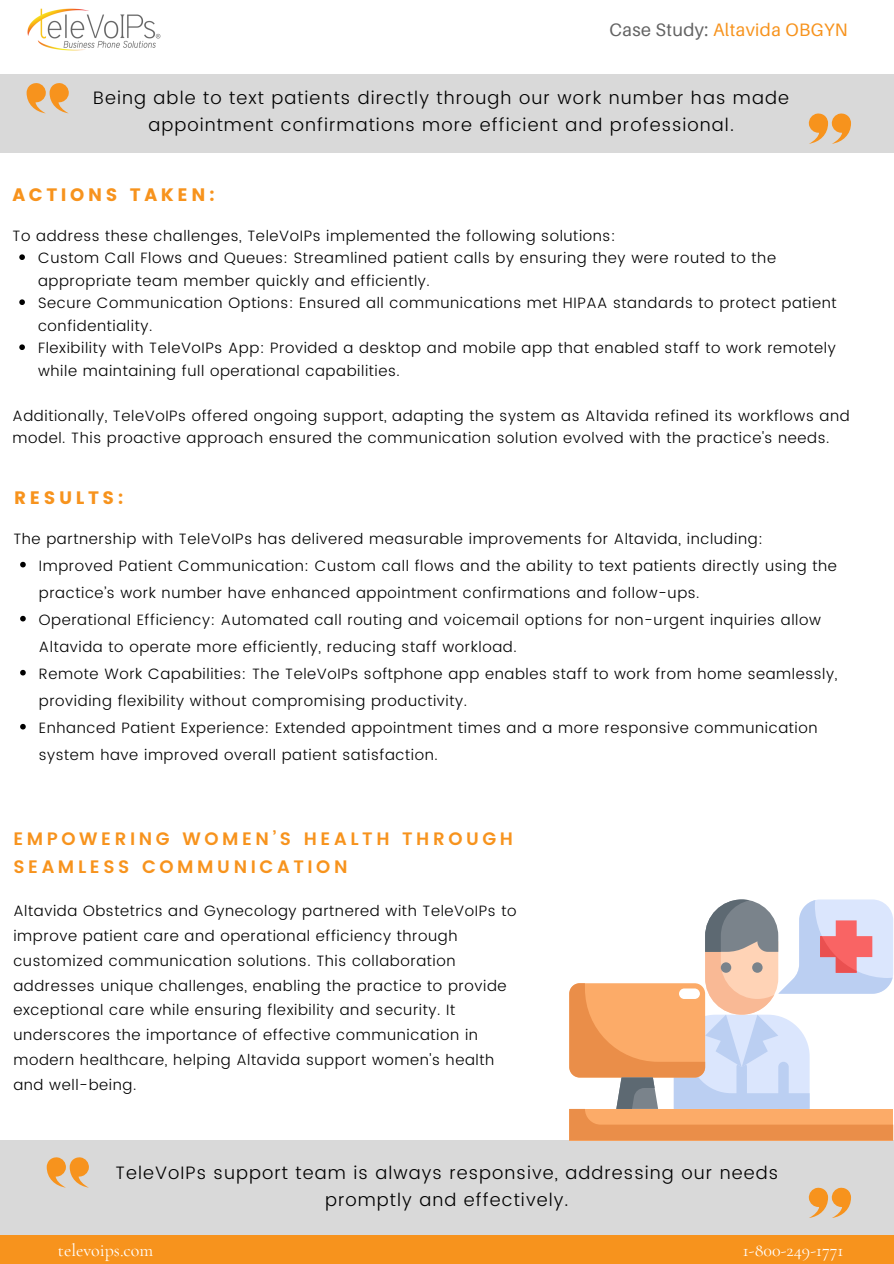
<style>
.page{position:relative;width:894px;height:1264px;background:#fff}
.page>*{position:absolute;margin:0;border:0;box-sizing:border-box;transform-origin:0 0}
.t1{font:300 18px/27px "Poppins";letter-spacing:.06em;color:#000;text-align:center}
.t2{font:600 18px/28.2px "Poppins";letter-spacing:.2em;color:#f7931d}
.t3{font:18px "Cormorant Garamond";color:#fff}
.t4{font:18px "Aileron";letter-spacing:.02em;color:#f7931d}
.t5{font:18px "Poppins";letter-spacing:.2em;color:#f7931d}
.t6{font:300 15px/24.8px "Poppins";letter-spacing:.04em;color:#000}
.s1{color:#636363}
</style>
<div class="page">
<img style="left:27px;top:8px;width:134px;height:43px">
<div style="left:0;top:1139px;width:893px;height:96px;background:#d9d9d9"></div>
<svg style="left:47px;top:1157px;width:42px;height:30px"></svg>
<svg style="left:808px;top:1187px;width:42px;height:30px"></svg>
<div style="left:0;top:74px;width:893px;height:79px;background:#d9d9d9"></div>
<svg style="left:27px;top:83px;width:42px;height:30px"></svg>
<svg style="left:808px;top:113px;width:42px;height:31px"></svg>
<div style="left:0;top:1235px;width:893px;height:28px;background:#f7931d"></div>
<svg style="left:569px;top:899px;width:323px;height:241px"></svg>
<svg style="left:20px;top:562px;width:6px;height:5px"></svg>
<svg style="left:20px;top:616px;width:6px;height:5px"></svg>
<svg style="left:20px;top:670px;width:6px;height:5px"></svg>
<svg style="left:20px;top:724px;width:6px;height:5px"></svg>
<svg style="left:19px;top:254px;width:6px;height:6px"></svg>
<svg style="left:19px;top:299px;width:6px;height:6px"></svg>
<svg style="left:19px;top:344px;width:6px;height:6px"></svg>
<p class="t4" style="left:609px;top:19px;width:240px"><span class="s1">Case Study:</span> Altavida OBGYN</p>
<p class="t1" style="left:93px;top:85px;width:697px">Being able to text patients directly through our work number has made appointment confirmations more efficient and professional.</p>
<p class="t5" style="left:13px;top:184px;width:204px">ACTIONS TAKEN:</p>
<p class="t6" style="left:13px;top:223px;width:604px">To address these challenges, TeleVoIPs implemented the following solutions:</p>
<p class="t6" style="left:38px;top:247px;width:739px;line-height:22.5px">Custom Call Flows and Queues: Streamlined patient calls by ensuring they were routed to the appropriate team member quickly and efficiently.</p>
<p class="t6" style="left:38px;top:292px;width:799px;line-height:22.5px">Secure Communication Options: Ensured all communications met HIPAA standards to protect patient confidentiality.</p>
<p class="t6" style="left:38px;top:337px;width:799px;line-height:22.5px">Flexibility with TeleVoIPs App: Provided a desktop and mobile app that enabled staff to work remotely while maintaining full operational capabilities.</p>
<h1 class="t6" style="left:13px;top:404px;width:838px;line-height:22.5px">Additionally, TeleVoIPs offered ongoing support, adapting the system as Altavida refined its workflows and model. This proactive approach ensured the communication solution evolved with the practice's needs.</h1>
<p class="t5" style="left:14px;top:487px;width:111px">RESULTS:</p>
<h1 class="t6" style="left:13px;top:526px;width:750px">The partnership with TeleVoIPs has delivered measurable improvements for Altavida, including:</h1>
<p class="t6" style="left:39px;top:552px;width:799px;line-height:27px">Improved Patient Communication: Custom call flows and the ability to text patients directly using the practice’s work number have enhanced appointment confirmations and follow-ups.</p>
<p class="t6" style="left:39px;top:606px;width:783px;line-height:27px">Operational Efficiency: Automated call routing and voicemail options for non-urgent inquiries allow<br>Altavida to operate more efficiently, reducing staff workload.</p>
<p class="t6" style="left:39px;top:660px;width:799px;line-height:27px">Remote Work Capabilities: The TeleVoIPs softphone app enables staff to work from home seamlessly, providing flexibility without compromising productivity.</p>
<p class="t6" style="left:39px;top:714px;width:780px;line-height:27px">Enhanced Patient Experience: Extended appointment times and a more responsive communication system have improved overall patient satisfaction.</p>
<h2 class="t2" style="left:13px;top:824px;width:501px">EMPOWERING WOMEN’S HEALTH THROUGH<br>SEAMLESS COMMUNICATION</h2>
<p class="t6" style="left:13px;top:898px;width:504px">Altavida Obstetrics and Gynecology partnered with TeleVoIPs to improve patient care and operational efficiency through customized communication solutions. This collaboration addresses unique challenges, enabling the practice to provide exceptional care while ensuring flexibility and security. It underscores the importance of effective communication in modern healthcare, helping Altavida support women's health and well-being.</p>
<h2 class="t1" style="left:115px;top:1158px;width:664px">TeleVoIPs support team is always responsive, addressing our needs promptly and effectively.</h2>
<h1 class="t3" style="left:58px;top:1238px;width:97px">televoips.com</h1>
<p class="t3" style="left:742px;top:1238px;width:102px">1-800-249-1771</p>
</div>
